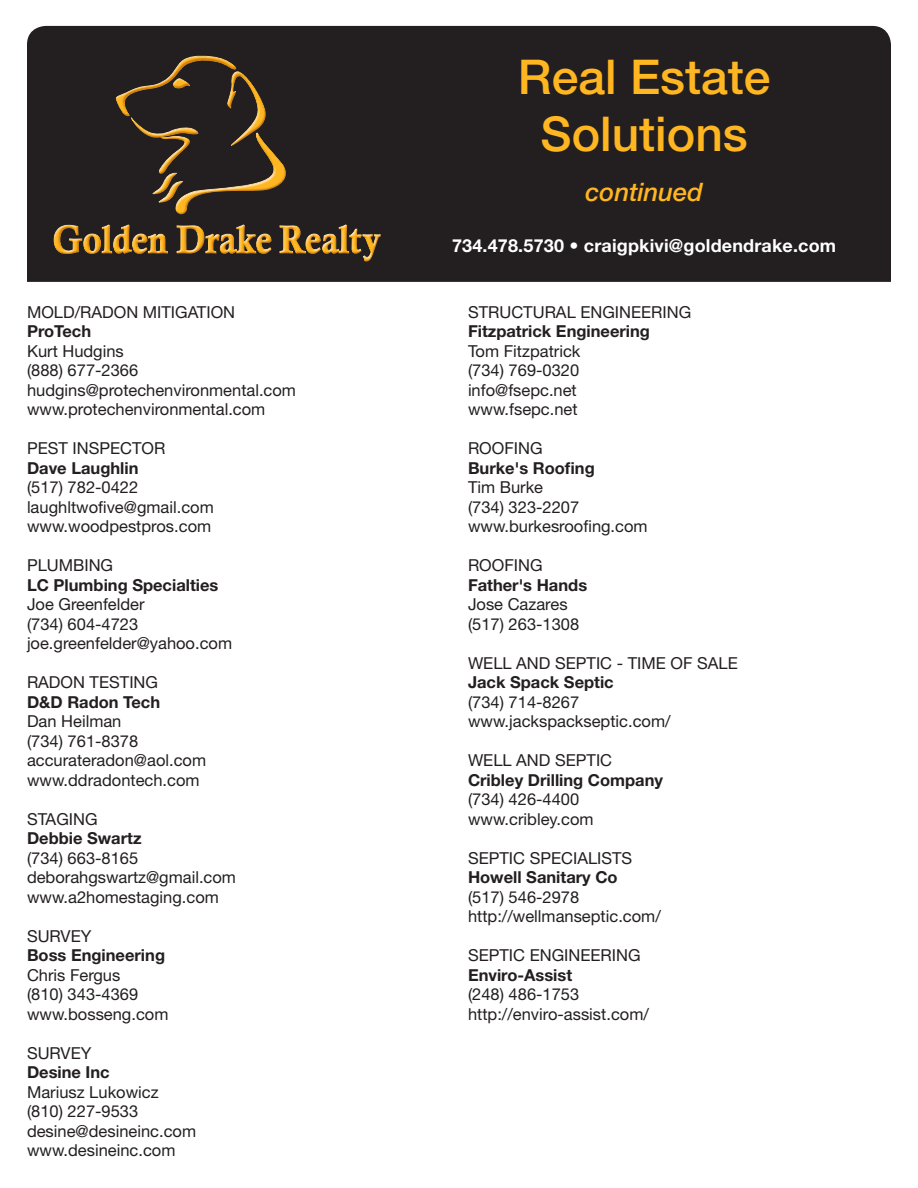
<style>
.page{position:relative;width:918px;height:1188px;background:#fff}
.page>*{position:absolute;margin:0;border:0;box-sizing:border-box;transform-origin:0 0}
.t1{font:500 48px "Helvetica Neue";color:#ffb620}
.t2{font:italic 500 25.5px "Helvetica Neue";color:#ffb620}
.t3{font:700 18px "Helvetica Neue";letter-spacing:.01em;color:#fff}
.t4{font:16.5px "Helvetica Neue";color:#231f20}
.t5{font:700 16.5px "Helvetica Neue";color:#231f20}
</style>
<div class="page">
<div style="left:27px;top:25px;width:864px;height:257px;background:#231f20"></div>
<div style="left:115px;top:54px;width:171px;height:157px;background:#fff;opacity:.75"></div>
<div style="left:115px;top:58px;width:171px;height:156px;background:#d2b15c;opacity:.95"></div>
<div style="left:54px;top:224px;width:327px;height:39px;background:#d2b15c;opacity:.95"></div>
<p class="t4" style="left:27px;top:302px;width:210px">MOLD/RADON MITIGATION</p>
<p class="t5" style="left:27px;top:321px;width:66px">ProTech</p>
<p class="t4" style="left:27px;top:341px;width:98px">Kurt Hudgins</p>
<p class="t4" style="left:27px;top:360px;width:113px">(888) 677-2366</p>
<p class="t4" style="left:27px;top:380px;width:271px">hudgins@protechenvironmental.com</p>
<p class="t4" style="left:27px;top:399px;width:240px">www.protechenvironmental.com</p>
<p class="t4" style="left:27px;top:438px;width:140px">PEST INSPECTOR</p>
<p class="t5" style="left:27px;top:458px;width:113px">Dave Laughlin</p>
<p class="t4" style="left:27px;top:477px;width:113px">(517) 782-0422</p>
<p class="t4" style="left:27px;top:497px;width:188px">laughltwofive@gmail.com</p>
<p class="t4" style="left:27px;top:516px;width:186px">www.woodpestpros.com</p>
<p class="t4" style="left:27px;top:555px;width:88px">PLUMBING</p>
<p class="t5" style="left:27px;top:575px;width:193px">LC Plumbing Specialties</p>
<p class="t4" style="left:27px;top:594px;width:119px">Joe Greenfelder</p>
<p class="t4" style="left:27px;top:614px;width:113px">(734) 604-4723</p>
<p class="t4" style="left:27px;top:633px;width:207px">joe.greenfelder@yahoo.com</p>
<p class="t4" style="left:27px;top:672px;width:133px">RADON TESTING</p>
<p class="t5" style="left:27px;top:692px;width:135px">D&amp;D Radon Tech</p>
<p class="t4" style="left:27px;top:711px;width:96px">Dan Heilman</p>
<p class="t4" style="left:27px;top:731px;width:113px">(734) 761-8378</p>
<p class="t4" style="left:27px;top:750px;width:181px">accurateradon@aol.com</p>
<p class="t4" style="left:27px;top:770px;width:174px">www.ddradontech.com</p>
<p class="t4" style="left:27px;top:809px;width:72px">STAGING</p>
<p class="t5" style="left:27px;top:828px;width:116px">Debbie Swartz</p>
<p class="t4" style="left:27px;top:848px;width:113px">(734) 663-8165</p>
<p class="t4" style="left:27px;top:867px;width:211px">deborahgswartz@gmail.com</p>
<p class="t4" style="left:27px;top:887px;width:193px">www.a2homestaging.com</p>
<p class="t4" style="left:27px;top:926px;width:66px">SURVEY</p>
<p class="t5" style="left:27px;top:945px;width:140px">Boss Engineering</p>
<p class="t4" style="left:27px;top:965px;width:95px">Chris Fergus</p>
<p class="t4" style="left:27px;top:984px;width:113px">(810) 343-4369</p>
<p class="t4" style="left:27px;top:1004px;width:143px">www.bosseng.com</p>
<p class="t4" style="left:27px;top:1043px;width:66px">SURVEY</p>
<p class="t5" style="left:27px;top:1062px;width:84px">Desine Inc</p>
<p class="t4" style="left:27px;top:1082px;width:133px">Mariusz Lukowicz</p>
<p class="t4" style="left:27px;top:1101px;width:113px">(810) 227-9533</p>
<p class="t4" style="left:27px;top:1121px;width:171px">desine@desineinc.com</p>
<p class="t4" style="left:27px;top:1140px;width:150px">www.desineinc.com</p>
<p class="t1" style="left:518px;top:48px;width:254px">Real Estate</p>
<p class="t1" style="left:541px;top:105px;width:209px">Solutions</p>
<p class="t2" style="left:585px;top:177px;width:119px">continued</p>
<p class="t3" style="left:452px;top:234px;width:386px">734.478.5730 • craigpkivi@goldendrake.com</p>
<p class="t4" style="left:468px;top:302px;width:225px">STRUCTURAL ENGINEERING</p>
<p class="t5" style="left:468px;top:321px;width:184px">Fitzpatrick Engineering</p>
<p class="t4" style="left:468px;top:341px;width:114px">Tom Fitzpatrick</p>
<p class="t4" style="left:468px;top:360px;width:113px">(734) 769-0320</p>
<p class="t4" style="left:468px;top:380px;width:110px">info@fsepc.net</p>
<p class="t4" style="left:468px;top:399px;width:111px">www.fsepc.net</p>
<p class="t4" style="left:468px;top:438px;width:76px">ROOFING</p>
<p class="t5" style="left:468px;top:458px;width:128px">Burke's Roofing</p>
<p class="t4" style="left:468px;top:477px;width:77px">Tim Burke</p>
<p class="t4" style="left:468px;top:497px;width:113px">(734) 323-2207</p>
<p class="t4" style="left:468px;top:516px;width:181px">www.burkesroofing.com</p>
<p class="t4" style="left:468px;top:555px;width:76px">ROOFING</p>
<p class="t5" style="left:468px;top:575px;width:121px">Father's Hands</p>
<p class="t4" style="left:468px;top:594px;width:101px">Jose Cazares</p>
<p class="t4" style="left:468px;top:614px;width:113px">(517) 263-1308</p>
<p class="t4" style="left:468px;top:653px;width:271px">WELL AND SEPTIC - TIME OF SALE</p>
<p class="t5" style="left:468px;top:672px;width:147px">Jack Spack Septic</p>
<p class="t4" style="left:468px;top:692px;width:113px">(734) 714-8267</p>
<p class="t4" style="left:468px;top:711px;width:204px">www.jackspackseptic.com/</p>
<p class="t4" style="left:468px;top:750px;width:146px">WELL AND SEPTIC</p>
<p class="t5" style="left:468px;top:770px;width:197px">Cribley Drilling Company</p>
<p class="t4" style="left:468px;top:789px;width:113px">(734) 426-4400</p>
<p class="t4" style="left:468px;top:809px;width:127px">www.cribley.com</p>
<p class="t4" style="left:468px;top:848px;width:166px">SEPTIC SPECIALISTS</p>
<p class="t5" style="left:468px;top:867px;width:151px">Howell Sanitary Co</p>
<p class="t4" style="left:468px;top:887px;width:113px">(517) 546-2978</p>
<p class="t4" style="left:468px;top:906px;width:194px">http://wellmanseptic.com/</p>
<p class="t4" style="left:468px;top:945px;width:174px">SEPTIC ENGINEERING</p>
<p class="t5" style="left:468px;top:965px;width:106px">Enviro-Assist</p>
<p class="t4" style="left:468px;top:984px;width:113px">(248) 486-1753</p>
<p class="t4" style="left:468px;top:1004px;width:182px">http://enviro-assist.com/</p>
</div>
